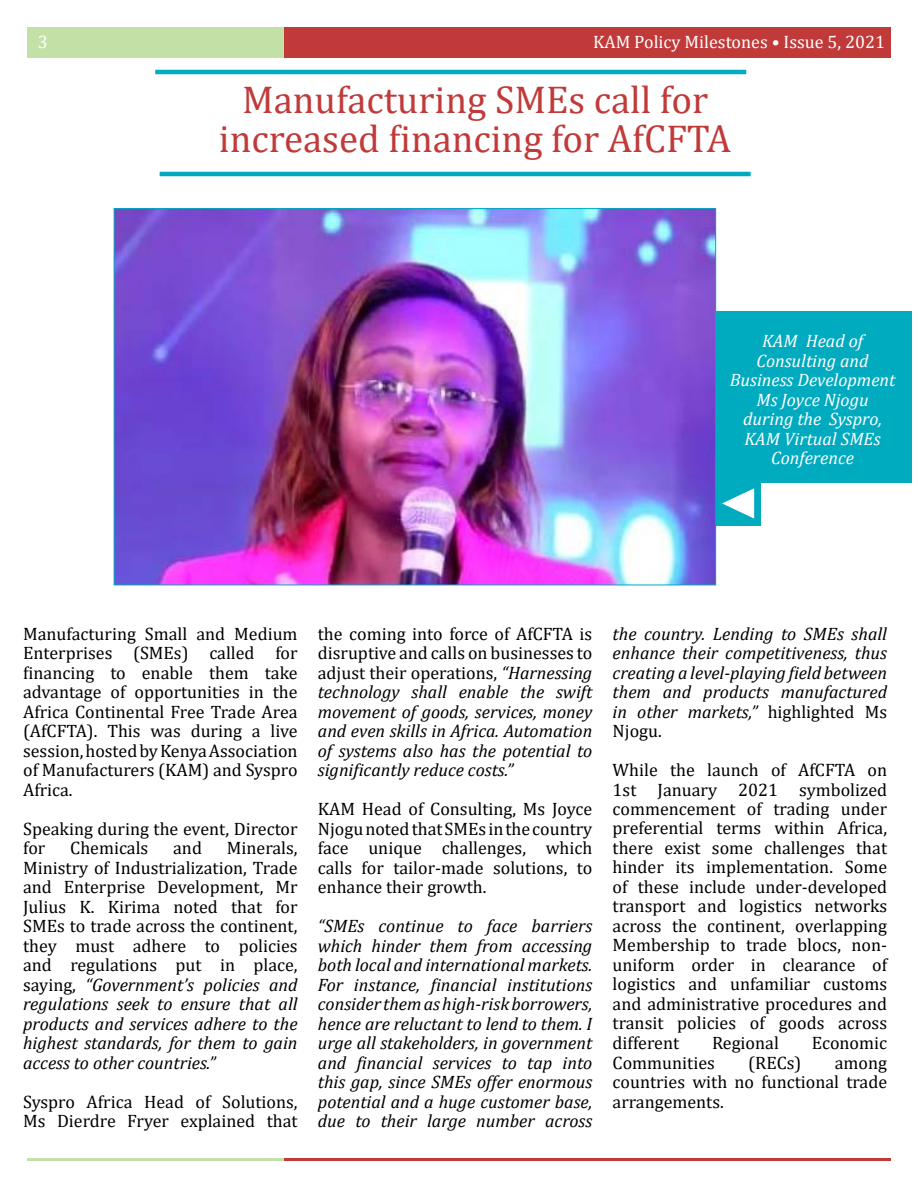
<style>
.page{position:relative;width:918px;height:1188px;background:#fff}
.page>*{position:absolute;margin:0;border:0;box-sizing:border-box;transform-origin:0 0}
.t1{font:39px/39px "Cambria";color:#c03a39;text-align:center}
.t2{font:18px/19.5px "Cambria";color:#000;text-align:justify}
.t3{font:italic 18px/19.5px "Cambria";color:#000;text-align:justify}
.t4{font:italic 18px/19.5px "Cambria";color:#fff;text-align:center}
.t5{font:18px "Cambria";color:#fff}
.s1{font-style:italic}
.s2{font-style:normal}
</style>
<div class="page">
<div style="left:284px;top:27px;width:607px;height:30px;background:#c03a39"></div>
<div style="left:27px;top:27px;width:257px;height:30px;background:#c3e0a6"></div>
<hr style="left:284px;top:1158px;width:607px;height:3px;background:#c03a39">
<hr style="left:27px;top:1158px;width:257px;height:3px;background:#c3e0a6">
<div style="left:716px;top:311px;width:195px;height:172px;background:#00aabf"></div>
<hr style="left:160px;top:172px;width:591px;height:4px;background:#00aabf">
<hr style="left:155px;top:70px;width:591px;height:4px;background:#00aabf">
<img style="left:116px;top:210px;width:598px;height:373px">
<div style="left:716px;top:481px;width:44px;height:45px;background:#00aabf"></div>
<svg style="left:722px;top:488px;width:32px;height:31px"></svg>
<p class="t5" style="left:38px;top:31px;width:11px">3</p>
<p class="t5" style="left:593px;top:31px;width:294px">KAM Policy Milestones • Issue 5, 2021</p>
<h1 class="t1" style="left:219px;top:80px;width:514px">Manufacturing SMEs call for increased financing for AfCFTA</h1>
<p class="t4" style="left:730px;top:331px;width:167px">KAM Head of<br>Consulting and<br>Business Development<br>Ms Joyce Njogu during the Syspro,<br>KAM Virtual SMEs<br>Conference</p>
<p class="t2" style="left:23px;top:624px;width:276px">Manufacturing Small and Medium Enterprises (SMEs) called for financing to enable them take advantage of opportunities in the Africa Continental Free Trade Area (AfCFTA). This was during a live session, hosted by Kenya Association of Manufacturers (KAM) and Syspro Africa.</p>
<p class="t2" style="left:23px;top:819px;width:276px">Speaking during the event, Director for</p>
<p class="t2" style="left:23px;top:838px;width:276px;text-indent:204px">Minerals, Ministry of Industrialization, Trade and Enterprise Development, Mr Julius K. Kirima noted that for SMEs to trade across the continent, they must adhere to policies and regulations put in place, saying, <span class="s1">“Government’s policies and regulations seek to ensure that all products and services adhere to the highest standards, for them to gain access to other countries.”</span></p>
<p class="t2" style="left:23px;top:1092px;width:276px">Syspro Africa Head of Solutions,<br>Ms Dierdre Fryer explained that</p>
<p class="t2" style="left:70px;top:838px;width:80px">Chemicals</p>
<p class="t2" style="left:173px;top:838px;width:30px">and</p>
<p class="t3" style="left:318px;top:623px;width:276px"><span class="s2">the coming into force of AfCFTA is disruptive and calls on businesses to adjust their operations,</span> “Harnessing technology shall enable the swift movement of goods, services, money and even skills in Africa. Automation of systems also has the potential to significantly reduce costs.”</p>
<p class="t2" style="left:318px;top:799px;width:276px">KAM Head of Consulting, Ms Joyce Njogu noted that SMEs in the country face unique challenges, which calls for tailor-made solutions, to enhance their growth.</p>
<p class="t3" style="left:318px;top:915px;width:276px">“SMEs continue to face barriers which hinder them from accessing both local and international markets.<br>For instance, financial institutions consider them as high-risk borrowers, hence are reluctant to lend to them. I urge all stakeholders, in government and financial services to tap into this gap, since SMEs offer enormous potential and a huge customer base, due to their large number across</p>
<p class="t3" style="left:613px;top:623px;width:276px">the country. Lending to SMEs shall enhance their competitiveness, thus creating a level-playing field between them and products manufactured in other markets,” <span class="s2">highlighted Ms Njogu.</span></p>
<p class="t2" style="left:613px;top:760px;width:276px">While the launch of AfCFTA on 1st January 2021 symbolized commencement of trading under preferential terms within Africa, there exist some challenges that hinder its implementation. Some of these include under-developed transport and logistics networks across the continent, overlapping Membership to trade blocs, non&shy;uniform order in clearance of logistics and unfamiliar customs and administrative procedures and transit policies of goods across different</p>
<p class="t2" style="left:712px;top:1033px;width:68px">Regional</p>
<p class="t2" style="left:812px;top:1033px;width:77px">Economic</p>
<p class="t2" style="left:613px;top:1053px;width:104px">Communities</p>
<p class="t2" style="left:748px;top:1053px;width:55px">(RECs)</p>
<p class="t2" style="left:613px;top:1053px;width:276px;text-indent:222px">among countries with no functional trade arrangements.</p>
</div>
